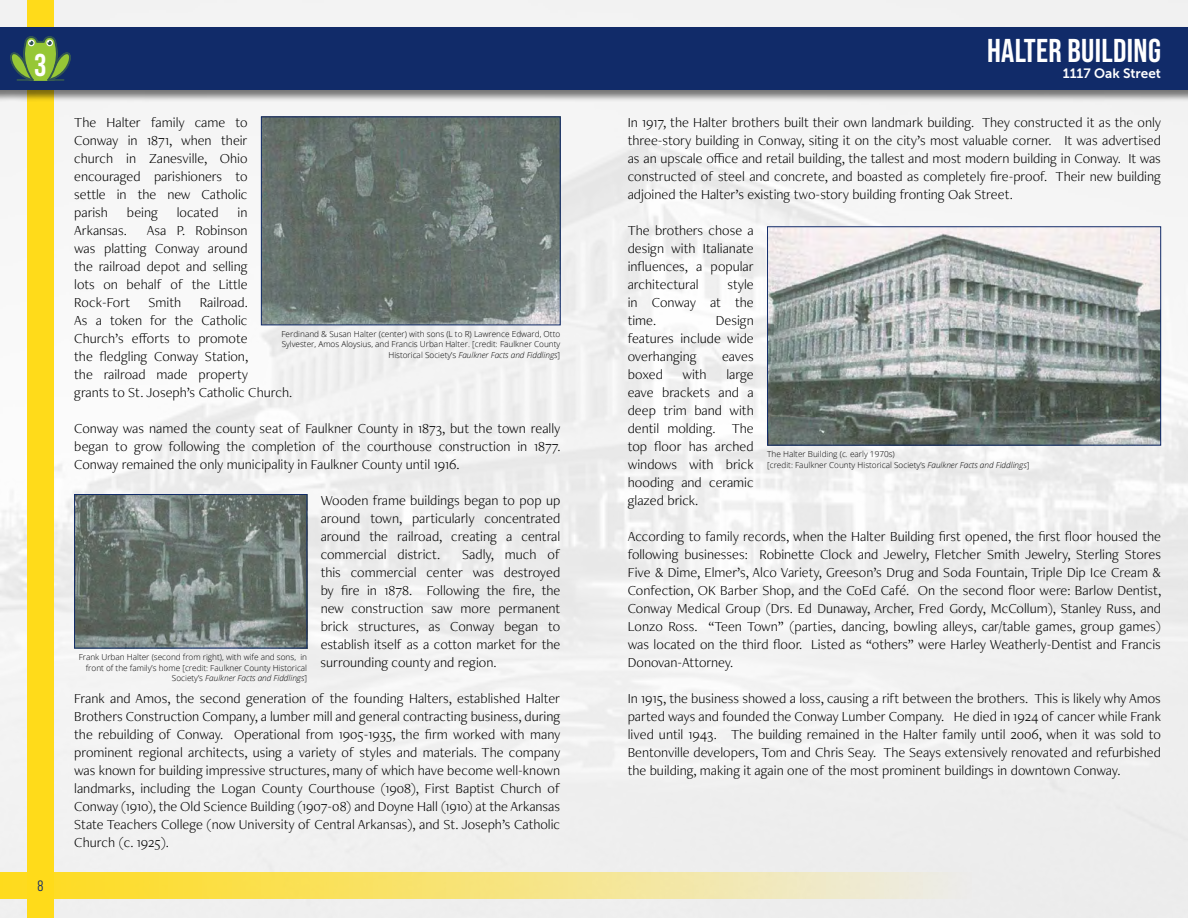
<style>
.page{position:relative;width:1188px;height:918px;background:#fff}
.page>*{position:absolute;margin:0;border:0;box-sizing:border-box;transform-origin:0 0}
.t1{font:700 33px "Bebas Neue Pro";letter-spacing:.01em;color:#fff}
.t2{font:700 31.5px "Bebas Neue Pro";color:#fff}
.t3{font:15px "Bebas Neue Pro Middle";color:#112b69}
.t4{font:300 14.25px/18px "Freight Neo Pro";color:#000;text-align:justify}
.t5{font:13.5px "Museo Sans 700";color:#fff}
.t6{font:300 8.25px/10.5px "Open Sans";color:#000;text-align:right}
.s1{font-style:italic}
</style>
<div class="page">
<img style="left:0;top:0;width:1188px;height:918px">
<img style="left:263px;top:119px;width:296px;height:204px">
<div style="left:261px;top:117px;width:300px;height:208px;border:1px solid #112b69"></div>
<img style="left:76px;top:496px;width:229px;height:150px">
<div style="left:74px;top:494px;width:233px;height:154px;border:1px solid #112b69"></div>
<img style="left:769px;top:228px;width:390px;height:215px">
<div style="left:767px;top:226px;width:394px;height:219px;border:1px solid #112b69"></div>
<div style="left:27px;top:0;width:27px;height:918px;background:#ffdb1a"></div>
<svg style="left:0;top:872px;width:1188px;height:27px;background:#f4e592"></svg>
<div style="left:0;top:26px;width:1188px;height:76px;background:#000;opacity:.51"></div>
<div style="left:0;top:27px;width:1188px;height:63px;background:#112b69"></div>
<svg style="left:10px;top:36px;width:61px;height:45px"></svg>
<h2 class="t2" style="left:35px;top:47px;width:13px">3</h2>
<p class="t3" style="left:38px;top:877px;width:7px">8</p>
<p class="t4" style="left:74px;top:113px;width:175px">The Halter family came to Conway in 1871, when their church in Zanesville, Ohio encouraged parishioners to settle in the new Catholic parish</p>
<p class="t4" style="left:127px;top:203px;width:32px">being</p>
<p class="t4" style="left:177px;top:203px;width:43px">located</p>
<p class="t4" style="left:238px;top:203px;width:11px">in</p>
<p class="t4" style="left:74px;top:221px;width:54px">Arkansas.</p>
<p class="t4" style="left:74px;top:221px;width:175px;text-indent:73px">Asa P. Robinson was platting Conway around the railroad depot and selling lots on behalf of the Little Rock-Fort</p>
<p class="t4" style="left:74px;top:293px;width:220px;text-align:left;text-indent:126px">Railroad.<br>As a token for the Catholic<br>Church’s efforts to promote<br>the fledgling Conway Station,<br>the railroad made property<br>grants to St. Joseph’s Catholic Church.</p>
<p class="t4" style="left:74px;top:419px;width:488px">Conway was named the county seat of Faulkner County in 1873, but the town really began to grow following the completion of the courthouse construction in 1877.<br>Conway remained the only municipality in Faulkner County until 1916.</p>
<p class="t4" style="left:321px;top:491px;width:241px">Wooden frame buildings began to pop up around town, particularly concentrated around the railroad, creating a central commercial district.</p>
<p class="t4" style="left:149px;top:293px;width:34px">Smith</p>
<p class="t6" style="left:282px;top:328px;width:280px">Ferdinand &amp; Susan Halter (center) with sons (L to R) Lawrence Edward, Otto<br>Sylvester, Amos Aloysius, and Francis Urban Halter. [credit: Faulkner County<br>Historical Society’s <span class="s1">Faulkner Facts and Fiddlings</span>]</p>
<p class="t4" style="left:321px;top:545px;width:241px;text-indent:142px">Sadly, much of this commercial center was destroyed by fire in 1878. Following the fire, the new construction saw more permanent brick structures, as Conway began to establish itself as a cotton market for the surrounding county and region.</p>
<p class="t4" style="left:74px;top:689px;width:488px">Frank and Amos, the second generation of the founding Halters, established Halter Brothers Construction Company, a lumber mill and general contracting business, during the rebuilding of Conway. Operational from 1905-1935, the firm worked with many prominent regional architects, using a variety of styles and materials. The company was known for building impressive structures, many of which have become well-known landmarks, including the Logan County Courthouse (1908), First Baptist Church of Conway (1910), the Old Science Building (1907-08) and Doyne Hall (1910) at the Arkansas State Teachers College (now University of Central Arkansas), and St. Joseph’s Catholic Church (c. 1925).</p>
<p class="t6" style="left:79px;top:652px;width:230px">Frank Urban Halter (second from right), with wife and sons, in front of the family’s home [credit: Faulkner County Historical<br>Society’s <span class="s1">Faulkner Facts and Fiddlings</span>]</p>
<h1 class="t1" style="left:987px;top:31px;width:175px">HALTER BUILDING</h1>
<p class="t5" style="left:1063px;top:66px;width:100px">1117 Oak Street</p>
<p class="t4" style="left:628px;top:113px;width:535px">In 1917, the Halter brothers built their own landmark building. They constructed it as the only three-story building in Conway, siting it on the city’s most valuable corner. It was advertised as an upscale office and retail building, the tallest and most modern building in Conway. It was constructed of steel and concrete, and boasted as completely fire-proof. Their new building adjoined the Halter’s existing two-story building fronting Oak Street.</p>
<p class="t4" style="left:628px;top:221px;width:127px">The brothers chose a design with Italianate influences, a popular architectural</p>
<p class="t4" style="left:628px;top:275px;width:127px;text-indent:100px">style in Conway at the time.</p>
<p class="t4" style="left:628px;top:311px;width:127px;text-indent:88px">Design features include wide overhanging</p>
<p class="t4" style="left:722px;top:347px;width:33px">eaves</p>
<p class="t4" style="left:628px;top:365px;width:127px;text-indent:99px">large eave brackets and a deep trim band with dentil molding. The top floor has arched windows with brick hooding and ceramic glazed brick.</p>
<p class="t4" style="left:628px;top:527px;width:535px">According to family records, when the Halter Building first opened, the first floor housed the following businesses: Robinette Clock and Jewelry, Fletcher Smith Jewelry, Sterling Stores Five &amp; Dime, Elmer’s, Alco Variety, Greeson’s Drug and Soda Fountain, Triple Dip Ice Cream &amp; Confection, OK Barber Shop, and the CoEd Café. On the second floor were: Barlow Dentist, Conway Medical Group (Drs. Ed Dunaway, Archer, Fred Gordy, McCollum), Stanley Russ, and Lonzo Ross. “Teen Town” (parties, dancing, bowling alleys, car/table games, group games) was located on the third floor. Listed as “others” were Harley Weatherly-Dentist and Francis Donovan-Attorney.</p>
<p class="t4" style="left:628px;top:689px;width:535px">In 1915, the business showed a loss, causing a rift between the brothers. This is likely why Amos parted ways and founded the Conway Lumber Company. He died in 1924 of cancer while Frank lived until 1943. The building remained in the Halter family until 2006, when it was sold to Bentonville developers, Tom and Chris Seay. The Seays extensively renovated and refurbished the building, making it again one of the most prominent buildings in downtown Conway.</p>
<p class="t4" style="left:628px;top:365px;width:37px">boxed</p>
<p class="t4" style="left:682px;top:365px;width:26px">with</p>
<p class="t6" style="left:767px;top:449px;width:264px;text-align:left">The Halter Building (c. early 1970s)<br>[credit: Faulkner County Historical Society’s <span class="s1">Faulkner Facts and Fiddlings</span>]</p>
</div>
